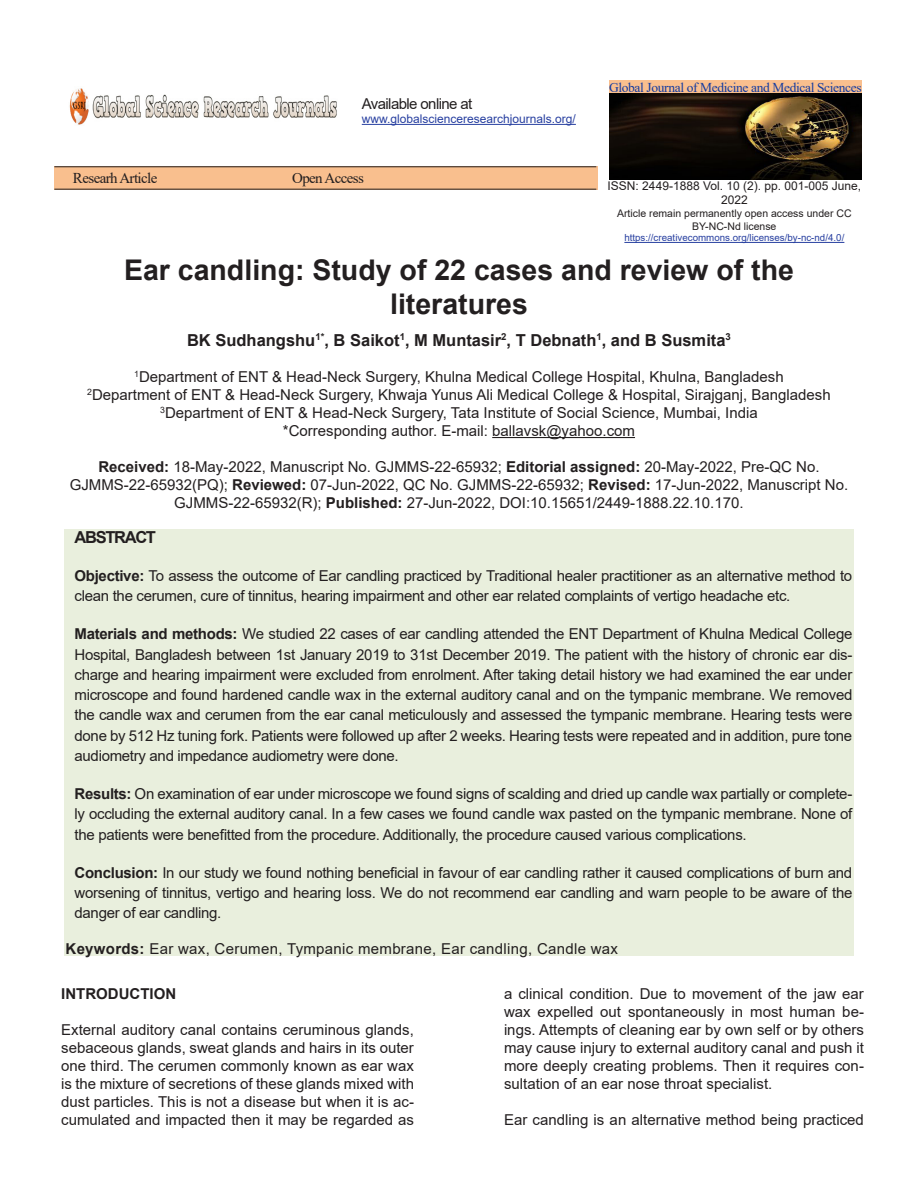
<style>
.page{position:relative;width:918px;height:1188px;background:#fff}
.page>*{position:absolute;margin:0;border:0;box-sizing:border-box;transform-origin:0 0}
.t1{font:700 28.5px "Arial";color:#231f20}
.t2{font:700 16.5px "Arial";color:#231f20}
.t3{font:700 16.5px "Arial";letter-spacing:-.08em;color:#231f20}
.t4{font:15px/18px "Arial";color:#231f20;text-align:justify}
.t5{font:15px/20.2px "Arial";letter-spacing:-.02em;color:#231f20}
.t6{font:15px "Arial";letter-spacing:.02em;color:#231f20}
.t7{font:15px "Times New Roman";letter-spacing:-.04em;color:#231f20}
.t8{font:15px "Arial";letter-spacing:-.04em;color:#231f20}
.t9{font:700 15px "Arial";color:#231f20}
.t10{font:13.5px "Times New Roman";letter-spacing:-.03em;color:#143ba0}
.t11{font:12px/14.4px "Arial";color:#231f20;text-align:center}
.t12{font:12px "Arial";color:#273fa0}
.t13{font:10.5px/12.6px "Arial";color:#231f20;text-align:center}
.t14{font:9.75px "Arial";color:#273fa0}
.s1{font-weight:700}
</style>
<div class="page">
<img style="left:69px;top:88px;width:268px;height:37px">
<hr style="left:362px;top:124px;width:214px;height:1px;background:#273fa0">
<hr style="left:624px;top:242px;width:220px;height:1px;background:#273fa0">
<div style="left:609px;top:80px;width:253px;height:100px;background:#f9bf8e"></div>
<img style="left:609px;top:94px;width:252px;height:86px">
<div style="left:54px;top:166px;width:544px;height:24px;background:#f9bf8e"></div>
<hr style="left:54px;top:166px;width:542px;height:1px;background:#231f20">
<hr style="left:54px;top:189px;width:542px;height:1px;background:#231f20">
<hr style="left:492px;top:437px;width:143px;height:1px;background:#231f20">
<div style="left:64px;top:529px;width:790px;height:427px;background:#e9efdd"></div>
<p class="t8" style="left:362px;top:93px;width:112px">Available online at</p>
<p class="t12" style="left:362px;top:111px;width:216px">www.globalscienceresearchjournals.org/</p>
<p class="t7" style="left:73px;top:168px;width:86px">Researh Article</p>
<p class="t7" style="left:292px;top:168px;width:73px">Open Access</p>
<p class="t10" style="left:609px;top:77px;width:254px">Global Journal of Medicine and Medical Sciences</p>
<p class="t11" style="left:608px;top:179px;width:255px">ISSN: 2449-1888 Vol. 10 (2). pp. 001-005 June,<br>2022</p>
<p class="t13" style="left:617px;top:207px;width:236px">Article remain permanently open access under CC<br>BY-NC-Nd license</p>
<p class="t14" style="left:624px;top:231px;width:221px">https://creativecommons.org/licenses/by-nc-nd/4.0/</p>
<p class="t1" style="left:124px;top:250px;width:671px">Ear candling: Study of 22 cases and review of the</p>
<p class="t1" style="left:390px;top:284px;width:139px">literatures</p>
<p class="t2" style="left:187px;top:329px;width:545px">BK Sudhangshu<sup>1*</sup>, B Saikot<sup>1</sup>, M Muntasir<sup>2</sup>, T Debnath<sup>1</sup>, and B Susmita<sup>3</sup></p>
<p class="t4" style="left:134px;top:368px;width:651px"><sup>1</sup>Department of ENT &amp; Head-Neck Surgery, Khulna Medical College Hospital, Khulna, Bangladesh</p>
<p class="t4" style="left:87px;top:386px;width:745px"><sup>2</sup>Department of ENT &amp; Head-Neck Surgery, Khwaja Yunus Ali Medical College &amp; Hospital, Sirajganj, Bangladesh</p>
<p class="t4" style="left:160px;top:404px;width:599px"><sup>3</sup>Department of ENT &amp; Head-Neck Surgery, Tata Institute of Social Science, Mumbai, India</p>
<p class="t4" style="left:283px;top:422px;width:354px">*Corresponding author. E-mail: ballavsk@yahoo.com</p>
<p class="t4" style="left:98px;top:458px;width:723px"><span class="s1">Received:</span> 18-May-2022, Manuscript No. GJMMS-22-65932; <span class="s1">Editorial assigned:</span> 20-May-2022, Pre-QC No.</p>
<p class="t4" style="left:70px;top:476px;width:780px;text-align:center">GJMMS-22-65932(PQ); <span class="s1">Reviewed:</span> 07-Jun-2022, QC No. GJMMS-22-65932; <span class="s1">Revised:</span> 17-Jun-2022, Manuscript No.<br>GJMMS-22-65932(R); <span class="s1">Published:</span> 27-Jun-2022, DOI:10.15651/2449-1888.22.10.170.</p>
<p class="t3" style="left:75px;top:525px;width:83px">ABSTRACT</p>
<p class="t5" style="left:75px;top:565px;width:779px"><span class="s1">Objective:</span> To assess the outcome of Ear candling practiced by Traditional healer practitioner as an alternative method to clean the cerumen, cure of tinnitus, hearing impairment and other ear related complaints of vertigo headache etc.</p>
<p class="t4" style="left:75px;top:624px;width:779px;line-height:20.2px"><span class="s1">Materials and methods:</span> We studied 22 cases of ear candling attended the ENT Department of Khulna Medical College Hospital, Bangladesh between 1st January 2019 to 31st December 2019. The patient with the history of chronic ear dis&shy;charge and hearing impairment were excluded from enrolment. After taking detail history we had examined the ear under microscope and found hardened candle wax in the external auditory canal and on the tympanic membrane. We removed the candle wax and cerumen from the ear canal meticulously and assessed the tympanic membrane. Hearing tests were done by 512 Hz tuning fork. Patients were followed up after 2 weeks. Hearing tests were repeated and in addition, pure tone audiometry and impedance audiometry were done.</p>
<p class="t4" style="left:75px;top:784px;width:779px;line-height:20.2px"><span class="s1">Results:</span> On examination of ear under microscope we found signs of scalding and dried up candle wax partially or complete&shy;ly occluding the external auditory canal. In a few cases we found candle wax pasted on the tympanic membrane. None of the patients were benefitted from the procedure. Additionally, the procedure caused various complications.</p>
<p class="t4" style="left:75px;top:862px;width:779px;line-height:20.2px"><span class="s1">Conclusion:</span> In our study we found nothing beneficial in favour of ear candling rather it caused complications of burn and worsening of tinnitus, vertigo and hearing loss. We do not recommend ear candling and warn people to be aware of the danger of ear candling.</p>
<p class="t6" style="left:66px;top:939px;width:554px"><span class="s1">Keywords:</span> Ear wax, Cerumen, Tympanic membrane, Ear candling, Candle wax</p>
<p class="t9" style="left:61px;top:983px;width:116px">INTRODUCTION</p>
<p class="t4" style="left:61px;top:1021px;width:354px">External auditory canal contains ceruminous glands, sebaceous glands, sweat glands and hairs in its outer one third. The cerumen commonly known as ear wax is the mixture of secretions of these glands mixed with dust particles. This is not a disease but when it is ac&shy;cumulated and impacted then it may be regarded as</p>
<p class="t4" style="left:504px;top:985px;width:361px">a clinical condition. Due to movement of the jaw ear wax expelled out spontaneously in most human be&shy;ings. Attempts of cleaning ear by own self or by others may cause injury to external auditory canal and push it more deeply creating problems. Then it requires con&shy;sultation of an ear nose throat specialist.</p>
<p class="t4" style="left:504px;top:1111px;width:361px">Ear candling is an alternative method being practiced</p>
</div>
